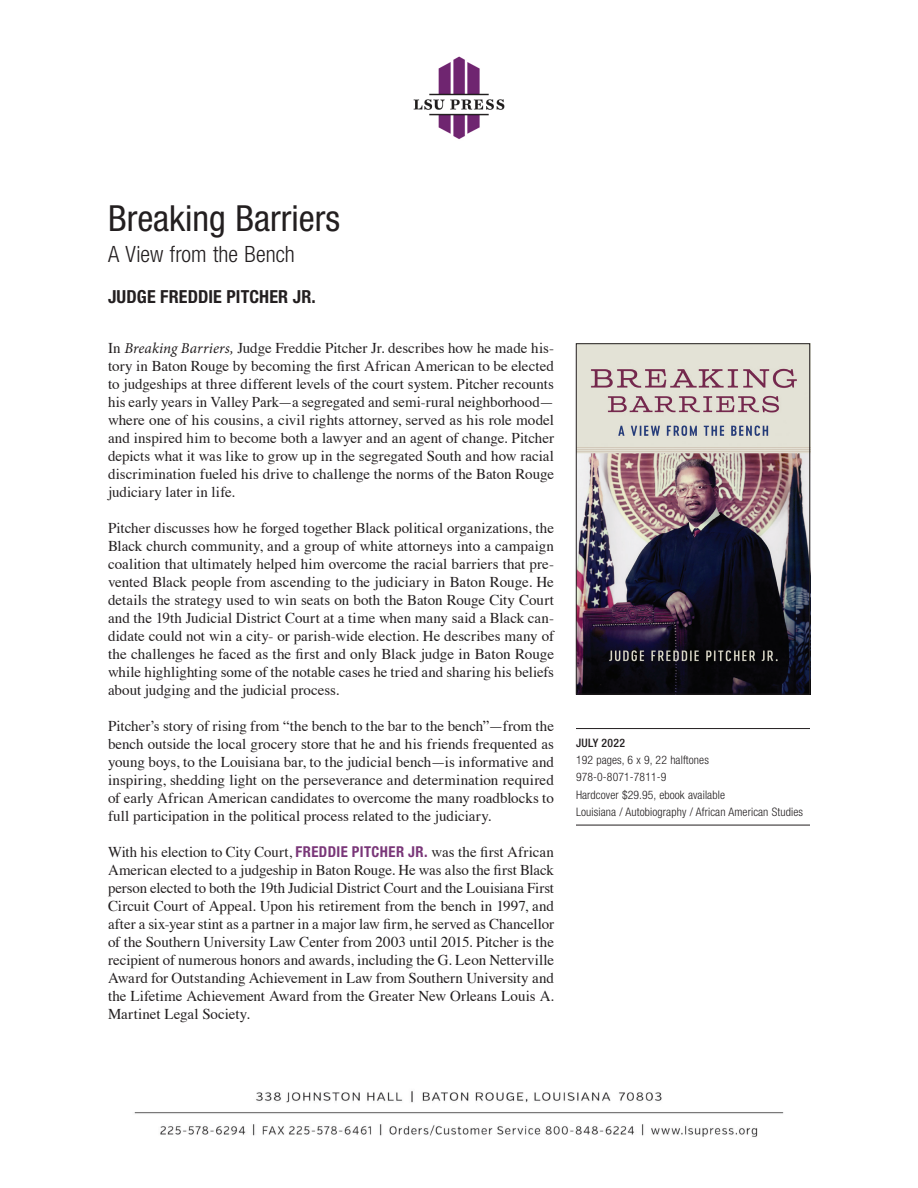
<style>
.page{position:relative;width:918px;height:1188px;background:#fff}
.page>*{position:absolute;margin:0;border:0;box-sizing:border-box;transform-origin:0 0}
.t1{font:condensed 36px "Helvetica Neue";color:#231f20}
.t2{font:300 condensed 22.5px "Helvetica Neue";color:#231f20}
.t3{font:700 condensed 18px "Helvetica Neue";letter-spacing:.01em;color:#231f20}
.t4{font:15px/18px "Times";color:#231f20;text-align:justify}
.t5{font:300 condensed 11.7px/17.2px "Helvetica Neue";letter-spacing:.01em;color:#231f20}
.t6{font:500 condensed 11.7px "Helvetica Neue";letter-spacing:.025em;color:#231f20}
.s1{font-family:"Minion Pro";font-style:italic}
.s2{font-family:"Helvetica Neue";font-weight:700;font-stretch:condensed;color:#793678}
</style>
<div class="page">
<img style="left:413px;top:56px;width:92px;height:84px">
<img style="left:134px;top:1091px;width:650px;height:46px">
<hr style="left:576px;top:728px;width:234px;height:1px;background:#231f20">
<hr style="left:576px;top:825px;width:234px;height:1px;background:#231f20">
<img style="left:578px;top:345px;width:230px;height:347px">
<div style="left:576px;top:343px;width:234px;height:351px;border:1px solid #231f20"></div>
<h1 class="t1" style="left:108px;top:197px;width:234px">Breaking Barriers</h1>
<h2 class="t2" style="left:108px;top:242px;width:188px">A View from the Bench</h2>
<p class="t3" style="left:108px;top:286px;width:209px">JUDGE FREDDIE PITCHER JR.</p>
<p class="t4" style="left:108px;top:338px;width:448px">In <span class="s1">Breaking Barriers,</span> Judge Freddie Pitcher Jr. describes how he made his&shy;tory in Baton Rouge by becoming the first African American to be elected to judgeships at three different levels of the court system. Pitcher recounts his early years in Valley Park—a segregated and semi-rural neighborhood— where one of his cousins, a civil rights attorney, served as his role model and inspired him to become both a lawyer and an agent of change. Pitcher depicts what it was like to grow up in the segregated South and how racial discrimination fueled his drive to challenge the norms of the Baton Rouge judiciary later in life.</p>
<p class="t4" style="left:108px;top:518px;width:448px">Pitcher discusses how he forged together Black political organizations, the Black church community, and a group of white attorneys into a campaign coalition that ultimately helped him overcome the racial barriers that pre&shy;vented Black people from ascending to the judiciary in Baton Rouge. He details the strategy used to win seats on both the Baton Rouge City Court and the 19th Judicial District Court at a time when many said a Black can&shy;didate could not win a city- or parish-wide election. He describes many of the challenges he faced as the first and only Black judge in Baton Rouge while highlighting some of the notable cases he tried and sharing his beliefs about judging and the judicial process.</p>
<p class="t4" style="left:108px;top:716px;width:448px">Pitcher’s story of rising from “the bench to the bar to the bench”—from the bench outside the local grocery store that he and his friends frequented as young boys, to the Louisiana bar, to the judicial bench—is informative and inspiring, shedding light on the perseverance and determination required of early African American candidates to overcome the many roadblocks to full participation in the political process related to the judiciary.</p>
<p class="t4" style="left:108px;top:842px;width:448px">With his election to City Court, <span class="s2">FREDDIE PITCHER JR.</span> was the first African American elected to a judgeship in Baton Rouge. He was also the first Black person elected to both the 19th Judicial District Court and the Louisiana First Circuit Court of Appeal. Upon his retirement from the bench in 1997, and after a six-year stint as a partner in a major law firm, he served as Chancellor of the Southern University Law Center from 2003 until 2015. Pitcher is the recipient of numerous honors and awards, including the G. Leon Netterville Award for Outstanding Achievement in Law from Southern University and the Lifetime Achievement Award from the Greater New Orleans Louis A.<br>Martinet Legal Society.</p>
<p class="t6" style="left:576px;top:736px;width:50px">July 2022</p>
<p class="t5" style="left:576px;top:751px;width:229px">192 pages, 6 x 9, 22 halftones<br>978-0-8071-7811-9<br>Hardcover $29.95, ebook available<br>Louisiana / Autobiography / African American Studies</p>
</div>
